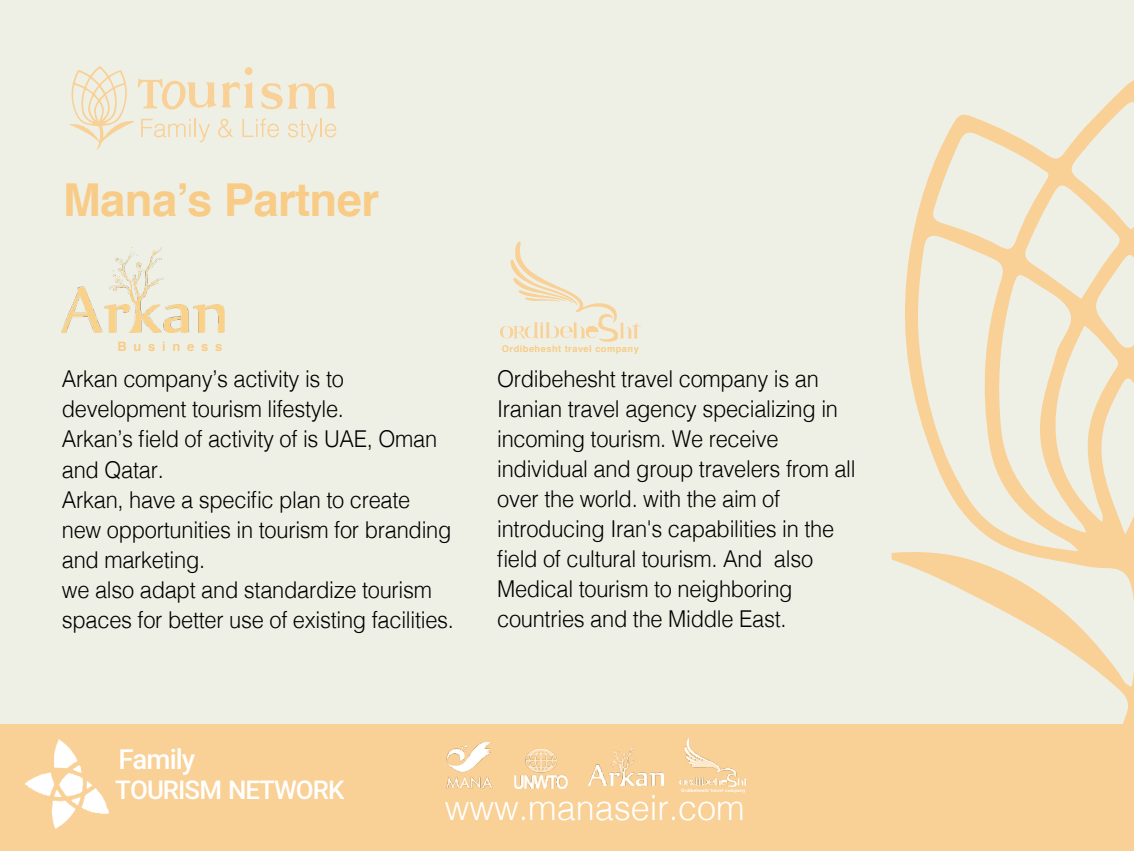
<style>
.page{position:relative;width:1134px;height:851px;background:#fff}
.page>*{position:absolute;margin:0;border:0;box-sizing:border-box;transform-origin:0 0}
.t1{font:700 45.4px "Helvetica";letter-spacing:-.015em;color:#f8cc86}
.t2{font:500 38.4px "IRAN Sans Small";letter-spacing:-.025em;color:#fff}
.t3{font:500 36px "IRAN Sans Small";letter-spacing:-.025em;color:#fff}
.t4{font:300 34.8px "Helvetica";color:#fff}
.t5{font:300 23.2px/30px "Helvetica";letter-spacing:-.015em;color:#000;scale:.94 1}
.t6{font:700 13px "Helvetica";letter-spacing:.52em;color:#f8cc86}
.t7{font:700 9.2px "Helvetica";letter-spacing:.05em;color:#f8cc86}
.t8{font:700 4.4px "Helvetica";letter-spacing:.05em;color:#fff}
</style>
<div class="page">
<div style="left:0;top:1px;width:1134px;height:841px;background:#eff0e5"></div>
<div style="left:0;top:724px;width:1134px;height:126px;background:#f9d095"></div>
<img style="left:26px;top:739px;width:84px;height:89px">
<svg style="left:892px;top:80px;width:242px;height:644px"></svg>
<img style="left:446px;top:742px;width:47px;height:47px">
<img style="left:514px;top:749px;width:53px;height:39px">
<img style="left:589px;top:747px;width:75px;height:38px">
<img style="left:680px;top:738px;width:67px;height:48px">
<svg style="left:500px;top:241px;width:141px;height:101px"></svg>
<img style="left:61px;top:248px;width:164px;height:85px">
<svg style="left:70px;top:66px;width:266px;height:84px"></svg>
<h1 class="t1" style="left:63px;top:164px;width:317px">Mana’s Partner</h1>
<p class="t6" style="left:117px;top:335px;width:107px">Business</p>
<p class="t7" style="left:502px;top:341px;width:138px">Ordibehesht travel company</p>
<p class="t5" style="left:62px;top:362px;width:419px">Arkan company’s activity is to development tourism lifestyle.<br>Arkan’s field of activity of is UAE, Oman and Qatar.<br>Arkan, have a specific plan to create new opportunities in tourism for branding and marketing.<br>we also adapt and standardize tourism spaces for better use of existing facilities.</p>
<p class="t5" style="left:497px;top:362px;width:383px">Ordibehesht travel company is an Iranian travel agency specializing in incoming tourism. We receive individual and group travelers from all over the world. with the aim of introducing Iran's capabilities in the field of cultural tourism. And also Medical tourism to neighboring countries and the Middle East.</p>
<h2 class="t2" style="left:118px;top:735px;width:78px">Family</h2>
<h3 class="t3" style="left:115px;top:767px;width:231px">TOURISM NETWORK</h3>
<p class="t8" style="left:681px;top:786px;width:66px">Ordibehesht travel company</p>
<h3 class="t4" style="left:445px;top:778px;width:301px">www.manaseir.com</h3>
</div>
